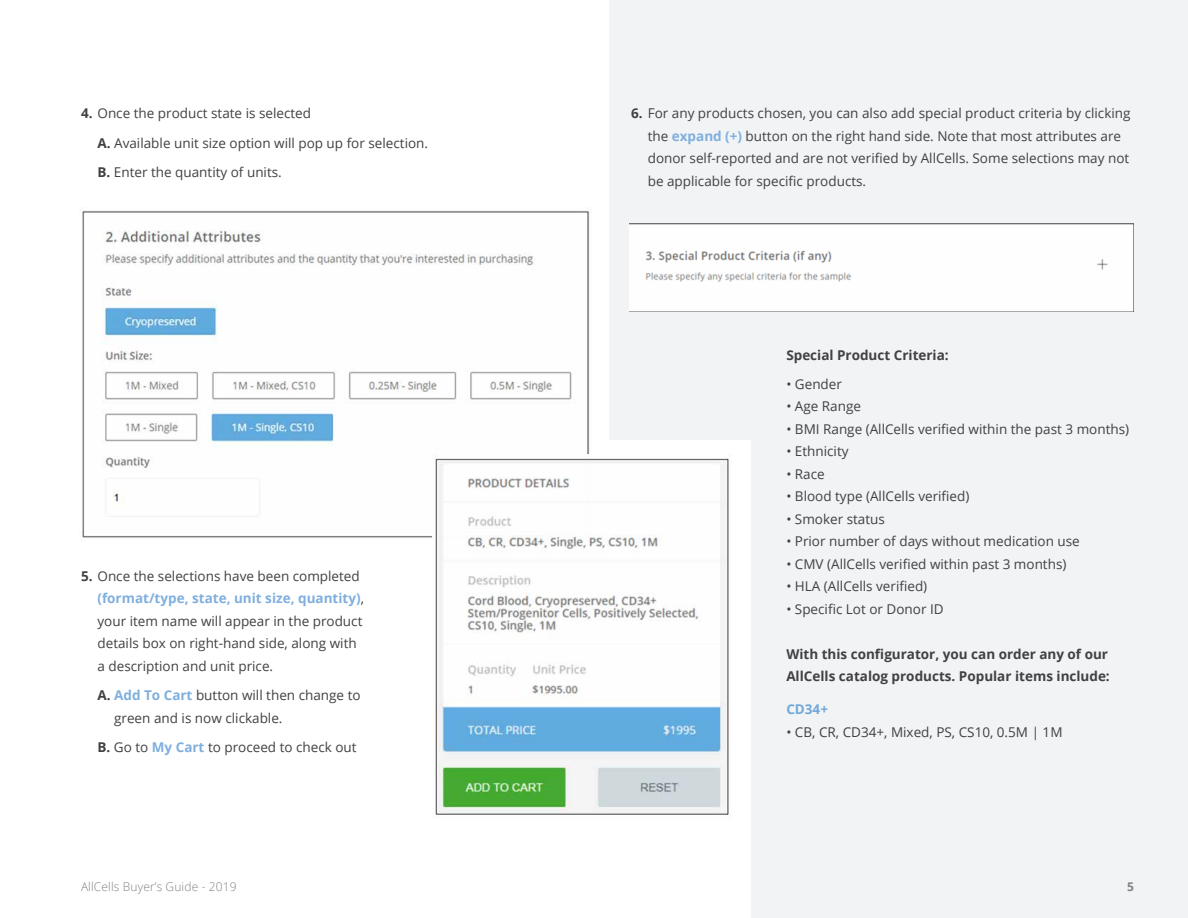
<style>
.page{position:relative;width:1188px;height:918px;background:#fff}
.page>*{position:absolute;margin:0;border:0;box-sizing:border-box;transform-origin:0 0}
.t1{font:13.5px/22.5px "Open Sans";color:#414042}
.t2{font:700 13.5px/22.5px "Open Sans";color:#414042}
.t3{font:700 13.5px "Open Sans";color:#71a8da}
.t4{font:300 12px "Open Sans";letter-spacing:.01em;color:#808285}
.t5{font:700 12px "Open Sans";color:#808285}
.s1{font-weight:700}
.s2{font-weight:700;color:#7fafde}
</style>
<div class="page">
<img style="left:82px;top:210px;width:507px;height:328px">
<img style="left:432px;top:455px;width:297px;height:360px">
<div style="left:609px;top:0;width:579px;height:440px;background:#f1f3f4"></div>
<div style="left:752px;top:322px;width:436px;height:596px;background:#f1f3f4"></div>
<img style="left:629px;top:223px;width:505px;height:88px">
<p class="t1" style="left:97px;top:98px;width:332px;line-height:29.2px;text-indent:-16px"><span class="s1">4.</span> Once the product state is selected<br><span class="s1">A.</span> Available unit size option will pop up for selection.<br><span class="s1">B.</span> Enter the quantity of units.</p>
<p class="t1" style="left:97px;top:564px;width:268px;text-indent:-16px"><span class="s1">5.</span> Once the selections have been completed <span class="s2">(format/type, state, unit size, quantity)</span>, your item name will appear in the product details box on right-hand side, along with a description and unit price.</p>
<p class="t1" style="left:114px;top:684px;width:248px;text-indent:-17px"><span class="s1">A.</span> <span class="s2">Add To Cart</span> button will then change to green and is now clickable.</p>
<p class="t1" style="left:97px;top:735px;width:261px"><span class="s1">B.</span> Go to <span class="s2">My Cart</span> to proceed to check out</p>
<p class="t4" style="left:81px;top:878px;width:157px">AllCells Buyer’s Guide - 2019</p>
<p class="t1" style="left:648px;top:102px;width:484px;text-indent:-16px"><span class="s1">6.</span> For any products chosen, you can also add special product criteria by clicking the <span class="s2">expand (+)</span> button on the right hand side. Note that most attributes are donor self-reported and are not verified by AllCells. Some selections may not be applicable for specific products.</p>
<p class="t2" style="left:786px;top:343px;width:164px">Special Product Criteria:</p>
<p class="t1" style="left:786px;top:372px;width:57px">• Gender</p>
<p class="t1" style="left:786px;top:395px;width:76px">• Age Range</p>
<p class="t1" style="left:786px;top:417px;width:344px">• BMI Range (AllCells verified within the past 3 months)</p>
<p class="t1" style="left:786px;top:440px;width:64px">• Ethnicity</p>
<p class="t1" style="left:786px;top:462px;width:40px">• Race</p>
<p class="t1" style="left:786px;top:485px;width:185px">• Blood type (AllCells verified)</p>
<p class="t1" style="left:786px;top:507px;width:100px">• Smoker status</p>
<p class="t1" style="left:786px;top:530px;width:295px">• Prior number of days without medication use</p>
<p class="t1" style="left:786px;top:552px;width:282px">• CMV (AllCells verified within past 3 months)</p>
<p class="t1" style="left:786px;top:575px;width:142px">• HLA (AllCells verified)</p>
<p class="t1" style="left:786px;top:597px;width:159px">• Specific Lot or Donor ID</p>
<p class="t2" style="left:786px;top:642px;width:325px">With this configurator, you can order any of our<br>AllCells catalog products. Popular items include:</p>
<p class="t3" style="left:786px;top:700px;width:43px">CD34+</p>
<p class="t1" style="left:786px;top:720px;width:278px">• CB, CR, CD34+, Mixed, PS, CS10, 0.5M | 1M</p>
<p class="t5" style="left:1127px;top:878px;width:8px">5</p>
</div>
